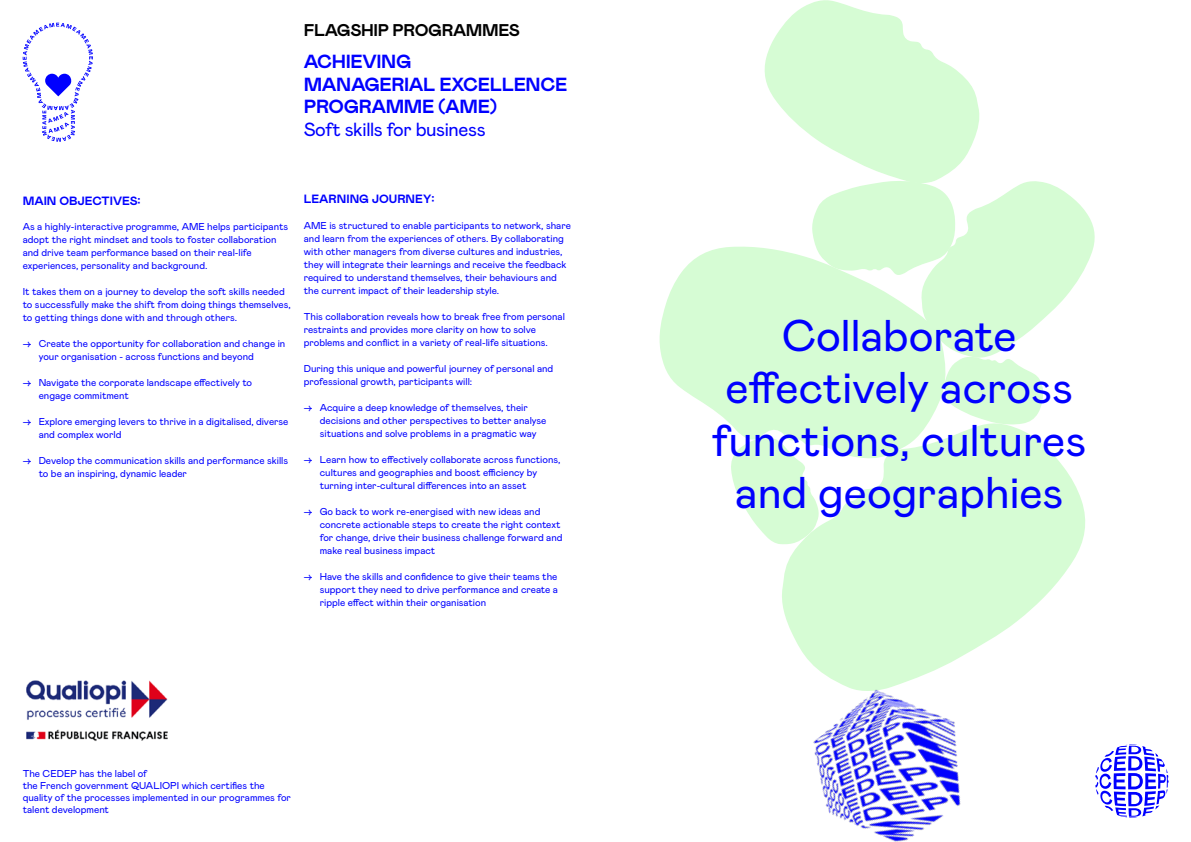
<style>
.page{position:relative;width:1191px;height:842px;background:#fff}
.page>*{position:absolute;margin:0;border:0;box-sizing:border-box;transform-origin:0 0}
.t1{font:44.4px/52.4px "Mabry Pro";color:#00f;text-align:center}
.t2{font:700 19px/22.8px "Mabry Pro";letter-spacing:-.02em;color:#00f}
.t3{font:19px "Mabry Pro";letter-spacing:-.02em;color:#00f}
.t4{font:700 17px "Mabry Pro";letter-spacing:-.02em;color:#000}
.t5{font:700 12px "Mabry Pro";color:#00f}
.t6{font:10px/13px "Mabry Pro";color:#00f}
</style>
<div class="page">
<svg style="left:782px;top:425px;width:303px;height:237px;fill:#d6fcd4"></svg>
<svg style="left:764px;top:0;width:216px;height:180px;fill:#d6fcd4"></svg>
<svg style="left:659px;top:246px;width:291px;height:213px;fill:#d6fcd4"></svg>
<svg style="left:730px;top:438px;width:89px;height:107px"></svg>
<svg style="left:810px;top:180px;width:285px;height:245px"></svg>
<img style="left:810px;top:662px;width:151px;height:180px">
<svg style="left:1095px;top:744px;width:73px;height:74px"></svg>
<svg style="left:23px;top:23px;width:70px;height:119px"></svg>
<img style="left:26px;top:680px;width:142px;height:61px">
<h3 class="t4" style="left:304px;top:18px;width:218px">FLAGSHIP PROGRAMMES</h3>
<h2 class="t2" style="left:304px;top:49px;width:265px">ACHIEVING<br>MANAGERIAL EXCELLENCE<br>PROGRAMME (AME)</h2>
<h2 class="t3" style="left:304px;top:116px;width:183px">Soft skills for business</h2>
<p class="t5" style="left:23px;top:192px;width:119px">MAIN OBJECTIVES:</p>
<p class="t6" style="left:23px;top:219px;width:267px">As a highly-interactive programme, AME helps participants adopt the right mindset and tools to foster collaboration and drive team performance based on their real-life experiences, personality and background.</p>
<p class="t6" style="left:23px;top:284px;width:270px">It takes them on a journey to develop the soft skills needed to successfully make the shift from doing things themselves, to getting things done with and through others.</p>
<p class="t6" style="left:39px;top:336px;width:248px;text-indent:-16px">→ Create the opportunity for collaboration and change in your organisation - across functions and beyond</p>
<p class="t6" style="left:39px;top:375px;width:215px;text-indent:-16px">→ Navigate the corporate landscape effectively to engage commitment</p>
<p class="t6" style="left:39px;top:414px;width:251px;text-indent:-16px">→ Explore emerging levers to thrive in a digitalised, diverse and complex world</p>
<p class="t6" style="left:39px;top:453px;width:251px;text-indent:-16px">→ Develop the communication skills and performance skills to be an inspiring, dynamic leader</p>
<p class="t5" style="left:304px;top:190px;width:132px">LEARNING JOURNEY:</p>
<p class="t6" style="left:304px;top:219px;width:269px">AME is structured to enable participants to network, share and learn from the experiences of others. By collaborating with other managers from diverse cultures and industries, they will integrate their learnings and receive the feedback required to understand themselves, their behaviours and the current impact of their leadership style.</p>
<p class="t6" style="left:304px;top:310px;width:263px">This collaboration reveals how to break free from personal restraints and provides more clarity on how to solve problems and conflict in a variety of real-life situations.</p>
<p class="t6" style="left:304px;top:362px;width:251px">During this unique and powerful journey of personal and professional growth, participants will:</p>
<p class="t6" style="left:320px;top:401px;width:228px;text-indent:-16px">→ Acquire a deep knowledge of themselves, their decisions and other perspectives to better analyse situations and solve problems in a pragmatic way</p>
<p class="t6" style="left:320px;top:453px;width:242px;text-indent:-16px">→ Learn how to effectively collaborate across functions, cultures and geographies and boost efficiency by turning inter-cultural differences into an asset</p>
<p class="t6" style="left:320px;top:505px;width:244px;text-indent:-16px">→ Go back to work re-energised with new ideas and concrete actionable steps to create the right context for change, drive their business challenge forward and make real business impact</p>
<p class="t6" style="left:320px;top:570px;width:240px;text-align:justify;text-indent:-16px">→ Have the skills and confidence to give their teams the support they need to drive performance and create a ripple effect within their organisation</p>
<p class="t6" style="left:23px;top:767px;width:270px;line-height:12px">The CEDEP has the label of<br>the French government QUALIOPI which certifies the quality of the processes implemented in our programmes for talent development</p>
<h1 class="t1" style="left:712px;top:307px;width:376px">Collaborate effectively across functions, cultures and geographies</h1>
</div>
